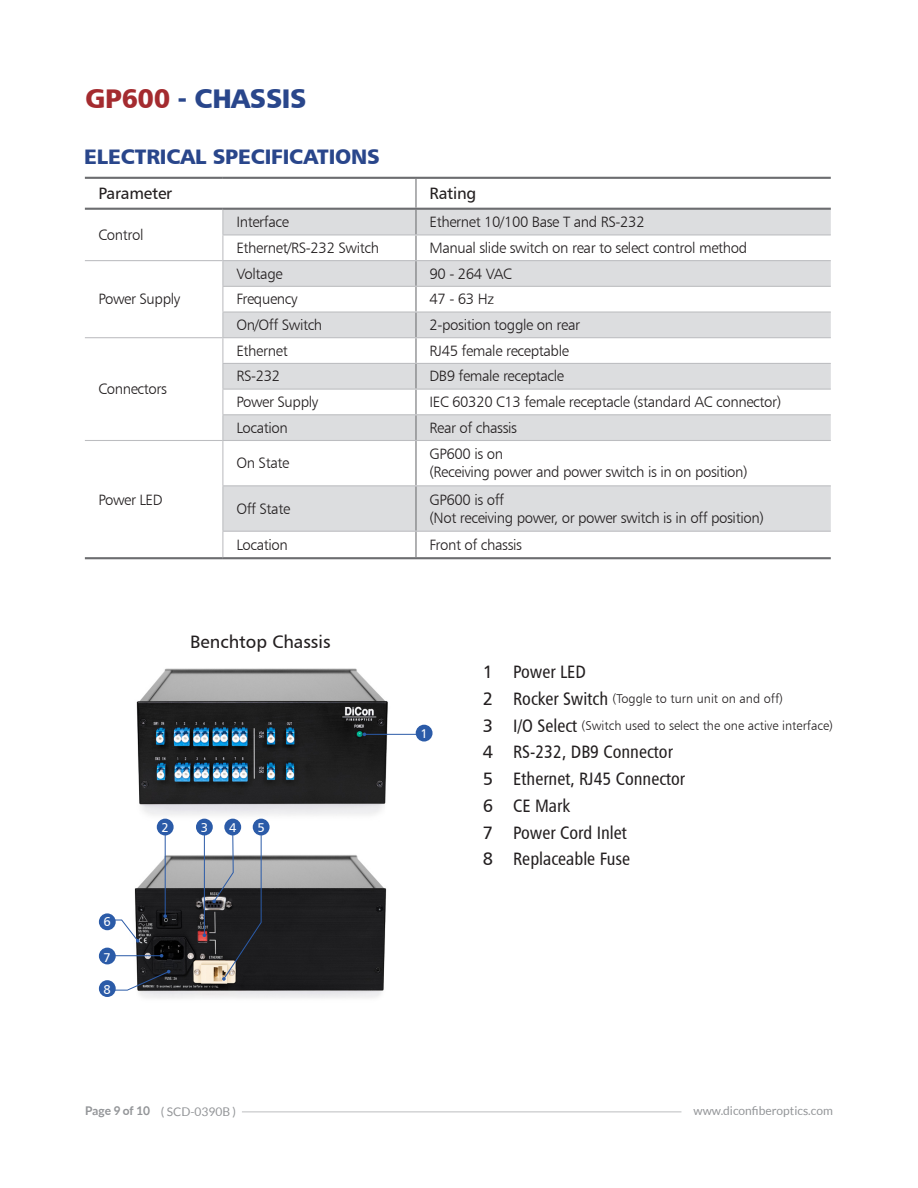
<style>
.page{position:relative;width:918px;height:1188px;background:#fff}
.page>*{position:absolute;margin:0;border:0;box-sizing:border-box;transform-origin:0 0}
.t1{font:27px "Humanist 777 BT Black B";letter-spacing:-.015em;color:#29468b}
.t2{font:21px "Humanist 777 BT Black B";letter-spacing:-.01em;color:#29468b}
.t3{font:18px/26.7px "Humanist 777 BT Roman Condensed B";color:#231f20}
.t4{font:18px/26.7px "Humanist 777 BT Roman B";color:#231f20;text-align:justify}
.t5{font:16.5px "Humanist 777 BT Roman B";letter-spacing:-.01em;color:#231f20}
.t6{font:15px/18px "Humanist 777 BT Light B";letter-spacing:-.025em;color:#231f20}
.t7{font:12.75px/26.7px "Humanist 777 BT Light B";color:#231f20}
.t8{font:12.75px "Humanist 777 BT Roman B";color:#fff}
.t9{font:12px "Lato";color:#939598}
.s1{color:#a42b2f}
.s2{font-family:"Humanist 777 BT Roman Condensed B";font-size:18px}
.s3{font-weight:700}
</style>
<div class="page">
<hr style="left:242px;top:1111px;width:439px;height:1px;background:#bcbdc0">
<img style="left:115px;top:850px;width:272px;height:148px">
<img style="left:136px;top:668px;width:266px;height:163px">
<svg style="left:223px;top:210px;width:608px;height:321px;fill:#dcdddf"></svg>
<hr style="left:85px;top:557px;width:138px;height:2px;background:#6c6d70">
<hr style="left:415px;top:210px;width:2px;height:24px;background:#6c6d70">
<hr style="left:415px;top:235px;width:2px;height:25px;background:#6c6d70">
<hr style="left:415px;top:261px;width:2px;height:25px;background:#6c6d70">
<hr style="left:415px;top:287px;width:2px;height:24px;background:#6c6d70">
<hr style="left:415px;top:313px;width:2px;height:24px;background:#6c6d70">
<hr style="left:415px;top:338px;width:2px;height:25px;background:#6c6d70">
<hr style="left:415px;top:364px;width:2px;height:25px;background:#6c6d70">
<hr style="left:415px;top:390px;width:2px;height:24px;background:#6c6d70">
<hr style="left:415px;top:415px;width:2px;height:25px;background:#6c6d70">
<hr style="left:415px;top:441px;width:2px;height:44px;background:#6c6d70">
<hr style="left:415px;top:486px;width:2px;height:45px;background:#6c6d70">
<hr style="left:222px;top:234px;width:194px;height:1px;background:#bcbdc0">
<hr style="left:416px;top:234px;width:415px;height:1px;background:#bcbdc0">
<hr style="left:223px;top:260px;width:193px;height:1px;background:#bcbdc0">
<hr style="left:416px;top:260px;width:415px;height:1px;background:#bcbdc0">
<hr style="left:222px;top:286px;width:194px;height:1px;background:#bcbdc0">
<hr style="left:416px;top:286px;width:415px;height:1px;background:#bcbdc0">
<hr style="left:222px;top:311px;width:194px;height:2px;background:#bcbdc0">
<hr style="left:416px;top:311px;width:415px;height:2px;background:#bcbdc0">
<hr style="left:223px;top:337px;width:193px;height:1px;background:#bcbdc0">
<hr style="left:416px;top:337px;width:415px;height:1px;background:#bcbdc0">
<hr style="left:222px;top:363px;width:194px;height:1px;background:#bcbdc0">
<hr style="left:416px;top:363px;width:415px;height:1px;background:#bcbdc0">
<hr style="left:222px;top:389px;width:194px;height:1px;background:#bcbdc0">
<hr style="left:416px;top:389px;width:415px;height:1px;background:#bcbdc0">
<hr style="left:222px;top:414px;width:194px;height:1px;background:#bcbdc0">
<hr style="left:416px;top:414px;width:415px;height:1px;background:#bcbdc0">
<hr style="left:223px;top:440px;width:193px;height:1px;background:#bcbdc0">
<hr style="left:416px;top:440px;width:415px;height:1px;background:#bcbdc0">
<hr style="left:222px;top:485px;width:194px;height:1px;background:#bcbdc0">
<hr style="left:416px;top:485px;width:415px;height:1px;background:#bcbdc0">
<hr style="left:85px;top:177px;width:138px;height:2px;background:#6c6d70">
<hr style="left:223px;top:177px;width:193px;height:2px;background:#6c6d70">
<hr style="left:416px;top:177px;width:415px;height:2px;background:#6c6d70">
<hr style="left:85px;top:208px;width:138px;height:2px;background:#6c6d70">
<hr style="left:223px;top:208px;width:193px;height:2px;background:#6c6d70">
<hr style="left:416px;top:208px;width:415px;height:2px;background:#6c6d70">
<hr style="left:415px;top:179px;width:2px;height:29px;background:#6c6d70">
<hr style="left:222px;top:531px;width:194px;height:1px;background:#bcbdc0">
<hr style="left:416px;top:531px;width:415px;height:1px;background:#bcbdc0">
<hr style="left:415px;top:532px;width:2px;height:25px;background:#6c6d70">
<hr style="left:223px;top:557px;width:193px;height:2px;background:#6c6d70">
<hr style="left:416px;top:557px;width:415px;height:2px;background:#6c6d70">
<hr style="left:85px;top:260px;width:138px;height:1px;background:#bcbdc0">
<hr style="left:85px;top:337px;width:138px;height:1px;background:#bcbdc0">
<svg style="left:222px;top:210px;width:1px;height:230px"></svg>
<hr style="left:85px;top:440px;width:138px;height:1px;background:#bcbdc0">
<hr style="left:222px;top:441px;width:1px;height:44px;background:#bcbdc0">
<hr style="left:222px;top:486px;width:1px;height:45px;background:#bcbdc0">
<svg style="left:222px;top:532px;width:1px;height:25px"></svg>
<svg style="left:110px;top:919px;width:30px;height:24px"></svg>
<hr style="left:111px;top:955px;width:51px;height:1px;background:#2b5ba8">
<svg style="left:212px;top:831px;width:50px;height:150px"></svg>
<hr style="left:204px;top:827px;width:1px;height:108px;background:#2b5ba8">
<svg style="left:110px;top:970px;width:60px;height:21px"></svg>
<hr style="left:165px;top:827px;width:1px;height:89px;background:#2b5ba8">
<svg style="left:163px;top:914px;width:4px;height:4px"></svg>
<hr style="left:364px;top:734px;width:64px;height:1px;background:#2b5ba8">
<div style="left:416px;top:725px;width:17px;height:17px;background:#2b5ba8;border-radius:50%"></div>
<div style="left:99px;top:913px;width:17px;height:17px;background:#2b5ba8;border-radius:50%"></div>
<div style="left:99px;top:948px;width:17px;height:16px;background:#2b5ba8;border-radius:50%"></div>
<div style="left:99px;top:980px;width:17px;height:17px;background:#2b5ba8;border-radius:50%"></div>
<div style="left:253px;top:819px;width:17px;height:16px;background:#2b5ba8;border-radius:50%"></div>
<div style="left:157px;top:819px;width:17px;height:16px;background:#2b5ba8;border-radius:50%"></div>
<div style="left:196px;top:819px;width:17px;height:16px;background:#2b5ba8;border-radius:50%"></div>
<div style="left:224px;top:819px;width:17px;height:16px;background:#2b5ba8;border-radius:50%"></div>
<h1 class="t1" style="left:85px;top:81px;width:223px"><span class="s1">GP600</span> - CHASSIS</h1>
<h2 class="t2" style="left:84px;top:143px;width:297px">ELECTRICAL SPECIFICATIONS</h2>
<p class="t5" style="left:98px;top:183px;width:75px">Parameter</p>
<p class="t5" style="left:429px;top:183px;width:48px">Rating</p>
<p class="t6" style="left:98px;top:226px;width:47px">Control</p>
<p class="t6" style="left:236px;top:213px;width:54px">Interface</p>
<p class="t6" style="left:429px;top:213px;width:217px">Ethernet 10/100 Base T and RS-232</p>
<p class="t6" style="left:236px;top:239px;width:144px">Ethernet/RS-232 Switch</p>
<p class="t6" style="left:429px;top:239px;width:319px">Manual slide switch on rear to select control method</p>
<p class="t6" style="left:98px;top:290px;width:83px">Power Supply</p>
<p class="t6" style="left:98px;top:380px;width:70px">Connectors</p>
<p class="t6" style="left:98px;top:490px;width:66px">Power LED</p>
<p class="t6" style="left:236px;top:264px;width:48px">Voltage</p>
<p class="t6" style="left:429px;top:264px;width:84px">90 - 264 VAC</p>
<p class="t6" style="left:236px;top:290px;width:63px">Frequency</p>
<p class="t6" style="left:429px;top:290px;width:66px">47 - 63 Hz</p>
<p class="t6" style="left:236px;top:316px;width:87px">On/Off Switch</p>
<p class="t6" style="left:429px;top:316px;width:152px">2-position toggle on rear</p>
<p class="t6" style="left:236px;top:341px;width:53px">Ethernet</p>
<p class="t6" style="left:429px;top:341px;width:141px">RJ45 female receptable</p>
<p class="t6" style="left:236px;top:367px;width:45px">RS-232</p>
<p class="t6" style="left:429px;top:367px;width:136px">DB9 female receptacle</p>
<p class="t6" style="left:236px;top:393px;width:83px">Power Supply</p>
<p class="t6" style="left:429px;top:393px;width:353px">IEC 60320 C13 female receptacle (standard AC connector)</p>
<p class="t6" style="left:236px;top:418px;width:53px">Location</p>
<p class="t6" style="left:429px;top:418px;width:89px">Rear of chassis</p>
<p class="t6" style="left:236px;top:454px;width:55px">On State</p>
<p class="t6" style="left:429px;top:445px;width:320px">GP600 is on<br>(Receiving power and power switch is in on position)</p>
<p class="t6" style="left:236px;top:499px;width:55px">Off State</p>
<p class="t6" style="left:429px;top:490px;width:336px">GP600 is off<br>(Not receiving power, or power switch is in off position)</p>
<p class="t6" style="left:236px;top:536px;width:53px">Location</p>
<p class="t6" style="left:429px;top:536px;width:94px">Front of chassis</p>
<p class="t4" style="left:190px;top:628px;width:142px">Benchtop Chassis</p>
<p class="t8" style="left:104px;top:914px;width:9px">6</p>
<p class="t8" style="left:104px;top:949px;width:9px">7</p>
<p class="t8" style="left:104px;top:981px;width:9px">8</p>
<p class="t8" style="left:162px;top:819px;width:9px">2</p>
<p class="t8" style="left:201px;top:819px;width:9px">3</p>
<p class="t8" style="left:229px;top:819px;width:9px">4</p>
<p class="t8" style="left:257px;top:820px;width:9px">5</p>
<p class="t8" style="left:420px;top:725px;width:9px">1</p>
<p class="t4" style="left:483px;top:658px;width:12px">1<br>2<br>3<br>4<br>5<br>6<br>7<br>8</p>
<p class="t3" style="left:513px;top:658px;width:74px">Power LED</p>
<p class="t7" style="left:513px;top:685px;width:321px"><span class="s2">Rocker Switch</span> (Toggle to turn unit on and off)<br><span class="s2">I/O Select</span> (Switch used to select the one active interface)</p>
<p class="t3" style="left:513px;top:738px;width:173px">RS-232, DB9 Connector<br>Ethernet, RJ45 Connector<br>CE Mark<br>Power Cord Inlet<br>Replaceable Fuse</p>
<p class="t9" style="left:85px;top:1105px;width:153px"><span class="s3">Page 9 of 10</span> ( SCD-0390B )</p>
<p class="t9" style="left:693px;top:1104px;width:141px">www.diconfiberoptics.com</p>
</div>
